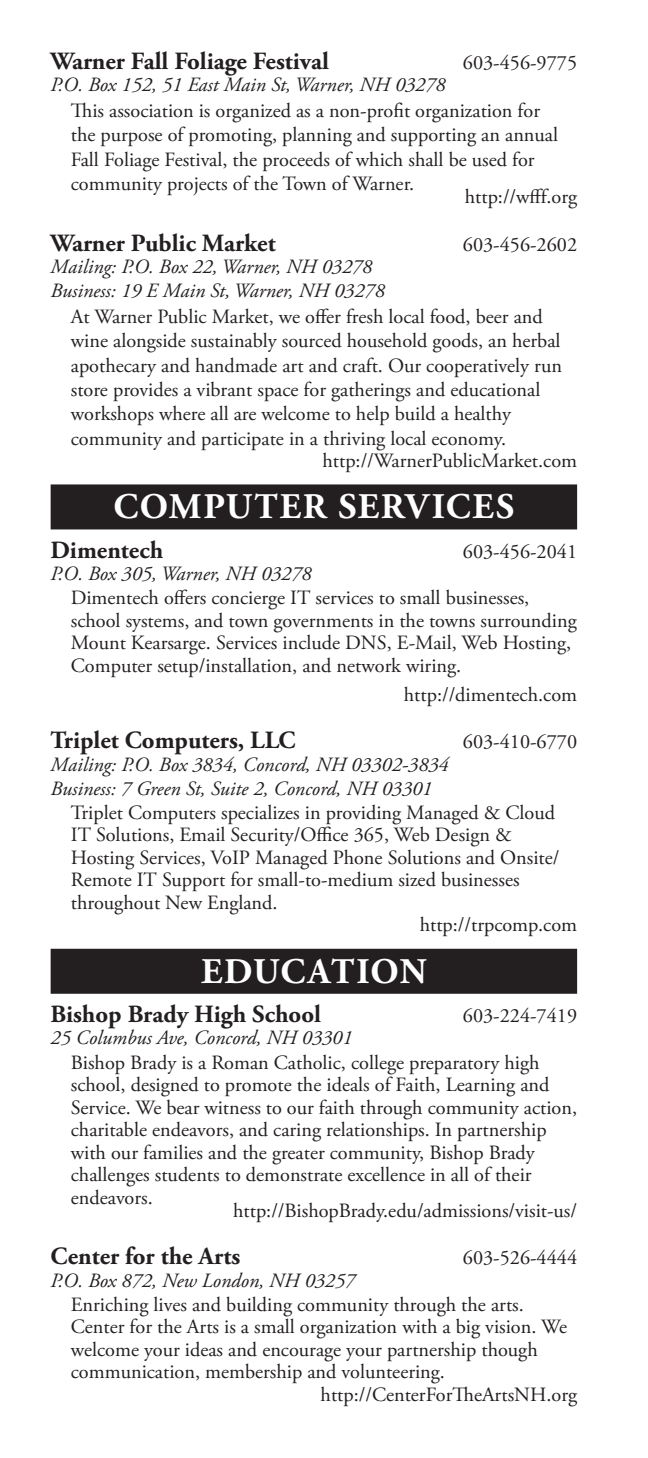
<style>
.page{position:relative;width:648px;height:1458px;background:#fff}
.page>*{position:absolute;margin:0;border:0;box-sizing:border-box;transform-origin:0 0}
.t1{font:700 36px "Adobe Garamond Pro";letter-spacing:.045em;color:#fff}
.t2{font:700 36px "Adobe Garamond Pro";letter-spacing:.02em;color:#fff}
.t3{font:700 24.75px "Adobe Garamond Pro";color:#231f20}
.t4{font:20.25px/22.5px "Adobe Garamond Pro";color:#231f20}
.t5{font:italic 20.25px/24.1px "Adobe Garamond Pro";color:#231f20}
</style>
<div class="page">
<div style="left:51px;top:484px;width:526px;height:45px;background:#231f20"></div>
<div style="left:51px;top:949px;width:526px;height:45px;background:#231f20"></div>
<p class="t3" style="left:51px;top:46px;width:280px">Warner Fall Foliage Festival</p>
<p class="t4" style="left:463px;top:52px;width:116px">603-456-9775</p>
<p class="t5" style="left:51px;top:73px;width:397px">P.O. Box 152, 51 East Main St, Warner, NH 03278</p>
<p class="t4" style="left:71px;top:99px;width:489px;line-height:24.3px">This association is organized as a non-profit organization for the purpose of promoting, planning and supporting an annual Fall Foliage Festival, the proceeds of which shall be used for community projects of the Town of Warner.</p>
<p class="t4" style="left:465px;top:186px;width:114px">http://wfff.org</p>
<p class="t3" style="left:51px;top:228px;width:227px">Warner Public Market</p>
<p class="t4" style="left:463px;top:234px;width:116px">603-456-2602</p>
<p class="t5" style="left:51px;top:255px;width:336px">Mailing: P.O. Box 22, Warner, NH 03278<br>Business: 19 E Main St, Warner, NH 03278</p>
<p class="t4" style="left:71px;top:306px;width:473px">At Warner Public Market, we offer fresh local food, beer and</p>
<p class="t4" style="left:71px;top:331px;width:491px">wine alongside sustainably sourced household goods, an herbal</p>
<p class="t4" style="left:71px;top:355px;width:493px">apothecary and handmade art and craft. Our cooperatively run</p>
<p class="t4" style="left:71px;top:379px;width:471px">store provides a vibrant space for gatherings and educational</p>
<p class="t4" style="left:71px;top:403px;width:442px">workshops where all are welcome to help build a healthy</p>
<p class="t4" style="left:71px;top:428px;width:437px">community and participate in a thriving local economy.</p>
<p class="t4" style="left:323px;top:450px;width:256px">http://WarnerPublicMarket.com</p>
<h1 class="t1" style="left:113px;top:486px;width:403px">COMPUTER SERVICES</h1>
<p class="t3" style="left:51px;top:535px;width:114px">Dimentech</p>
<p class="t4" style="left:463px;top:541px;width:116px">603-456-2041</p>
<p class="t5" style="left:51px;top:562px;width:263px">P.O. Box 305, Warner, NH 03278</p>
<p class="t4" style="left:71px;top:587px;width:507px">Dimentech offers concierge IT services to small businesses, school systems, and town governments in the towns surrounding Mount Kearsarge. Services include DNS, E-Mail, Web Hosting, Computer setup/installation, and network wiring.</p>
<p class="t4" style="left:404px;top:684px;width:175px">http://dimentech.com</p>
<p class="t3" style="left:51px;top:726px;width:246px">Triplet Computers, LLC</p>
<p class="t4" style="left:463px;top:731px;width:116px">603-410-6770</p>
<p class="t5" style="left:51px;top:753px;width:400px">Mailing: P.O. Box 3834, Concord, NH 03302-3834<br>Business: 7 Green St, Suite 2, Concord, NH 03301</p>
<p class="t4" style="left:71px;top:802px;width:486px">Triplet Computers specializes in providing Managed &amp; Cloud</p>
<p class="t4" style="left:71px;top:825px;width:442px">IT Solutions, Email Security/Office 365, Web Design &amp;</p>
<p class="t4" style="left:71px;top:847px;width:490px">Hosting Services, VoIP Managed Phone Solutions and Onsite/</p>
<p class="t4" style="left:71px;top:870px;width:450px">Remote IT Support for small-to-medium sized businesses</p>
<p class="t4" style="left:71px;top:892px;width:208px">throughout New England.</p>
<p class="t4" style="left:420px;top:915px;width:159px">http://trpcomp.com</p>
<h1 class="t2" style="left:201px;top:950px;width:227px">EDUCATION</h1>
<p class="t3" style="left:51px;top:1000px;width:272px">Bishop Brady High School</p>
<p class="t4" style="left:463px;top:1005px;width:116px">603-224-7419</p>
<p class="t5" style="left:51px;top:1027px;width:303px">25 Columbus Ave, Concord, NH 03301</p>
<p class="t4" style="left:71px;top:1052px;width:508px">Bishop Brady is a Roman Catholic, college preparatory high school, designed to promote the ideals of Faith, Learning and Service. We bear witness to our faith through community action, charitable endeavors, and caring relationships. In partnership with our families and the greater community, Bishop Brady challenges students to demonstrate excellence in all of their endeavors.</p>
<p class="t4" style="left:233px;top:1200px;width:345px">http://BishopBrady.edu/admissions/visit-us/</p>
<p class="t3" style="left:51px;top:1242px;width:191px">Center for the Arts</p>
<p class="t4" style="left:463px;top:1247px;width:116px">603-526-4444</p>
<p class="t5" style="left:51px;top:1269px;width:306px">P.O. Box 872, New London, NH 03257</p>
<p class="t4" style="left:71px;top:1294px;width:455px">Enriching lives and building community through the arts.</p>
<p class="t4" style="left:71px;top:1316px;width:498px">Center for the Arts is a small organization with a big vision. We</p>
<p class="t4" style="left:71px;top:1339px;width:468px">welcome your ideas and encourage your partnership though</p>
<p class="t4" style="left:71px;top:1361px;width:376px">communication, membership and volunteering.</p>
<p class="t4" style="left:321px;top:1384px;width:258px">http://CenterForTheArtsNH.org</p>
</div>
